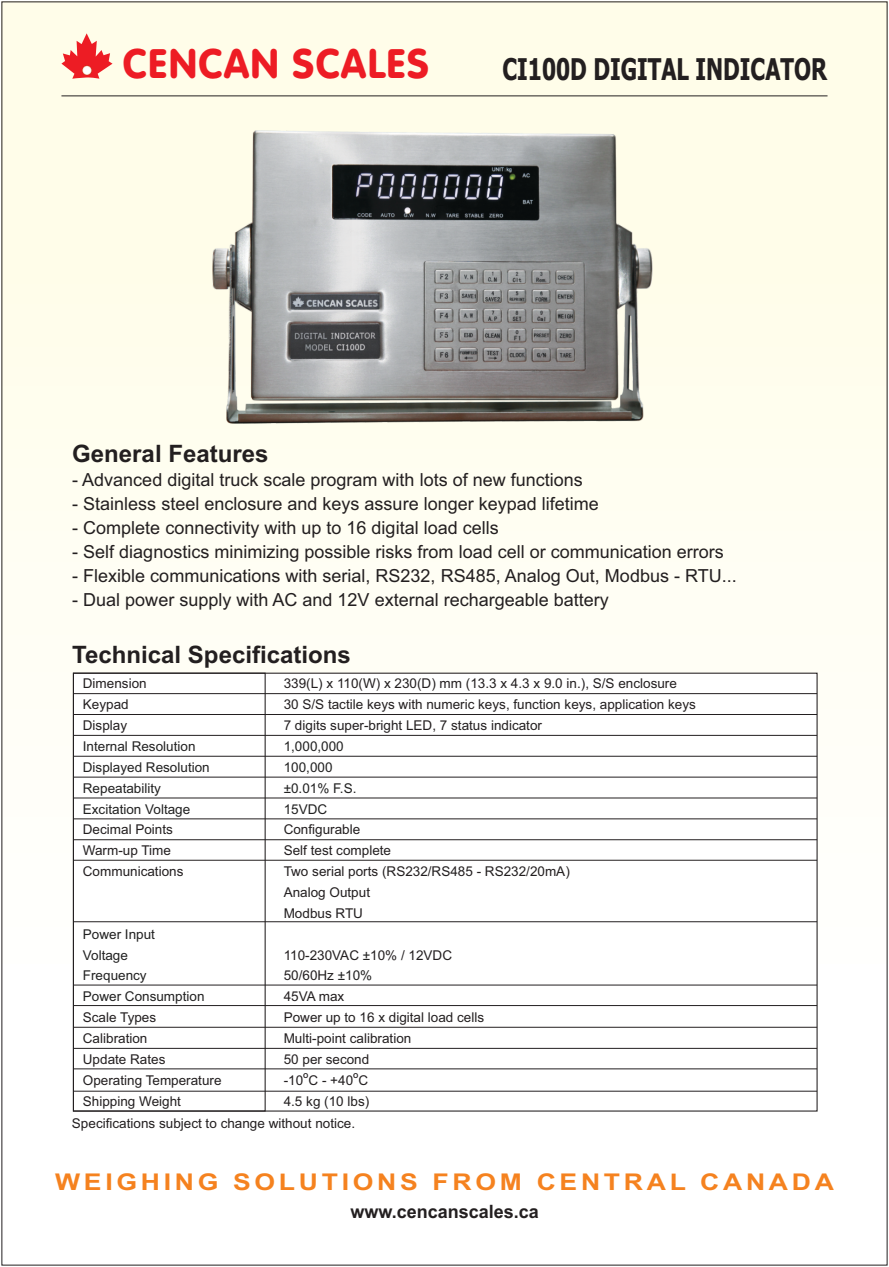
<style>
.page{position:relative;width:889px;height:1267px;background:#fff}
.page>*{position:absolute;margin:0;border:0;box-sizing:border-box;transform-origin:0 0}
.t1{font:500 43.35px "Vn Vogue";color:#ed1c24}
.t2{font:700 30px "Tahoma";color:#231f20;scale:.74 1}
.t3{font:700 24px "Arial";color:#231f20}
.t4{font:700 23.1px "Arial";letter-spacing:.14em;color:#f5821f;scale:1.15 1}
.t5{font:700 18.45px "Arial";color:#231f20}
.t6{font:18px "Arial";color:#231f20}
.t7{font:13.5px/20.9px "Arial";color:#231f20}
.t8{font:13.5px/20.9px "Arial";color:#212121}
.t9{font:700 6.75px "Arial";color:#231f20}
.s1{color:#212121}
</style>
<div class="page">
<div style="left:2px;top:2px;width:884px;height:1263px;background:linear-gradient(to right,#fffef3,#fffef2)"></div>
<svg style="left:61px;top:33px;width:51px;height:46px;background:#f58e87"></svg>
<div style="left:83px;top:66px;width:8px;height:9px;background:#f4d6ca;border-radius:50%"></div>
<div style="left:83px;top:66px;width:8px;height:8px;background:#f8e7e1;border-radius:50%"></div>
<div style="left:83px;top:67px;width:8px;height:7px;background:#fff;border-radius:50%"></div>
<hr style="left:61px;top:95px;width:766px;height:1px;background:#231f20">
<img style="left:212px;top:131px;width:440px;height:293px">
<svg style="left:72px;top:672px;width:745px;height:440px"></svg>
<div style="left:73px;top:672px;width:192px;height:439px;border:1px solid #231f20"></div>
<hr style="left:73px;top:693px;width:743px;height:1px;background:#231f20">
<svg style="left:73px;top:714px;width:744px;height:1px"></svg>
<svg style="left:73px;top:734px;width:744px;height:2px"></svg>
<svg style="left:73px;top:755px;width:744px;height:2px"></svg>
<svg style="left:73px;top:776px;width:744px;height:2px"></svg>
<svg style="left:73px;top:797px;width:744px;height:1px"></svg>
<svg style="left:73px;top:818px;width:744px;height:1px"></svg>
<svg style="left:73px;top:839px;width:744px;height:1px"></svg>
<svg style="left:73px;top:859px;width:744px;height:2px"></svg>
<svg style="left:73px;top:921px;width:744px;height:1px"></svg>
<svg style="left:73px;top:984px;width:744px;height:1px"></svg>
<svg style="left:73px;top:1004px;width:744px;height:2px"></svg>
<svg style="left:73px;top:1026px;width:744px;height:2px"></svg>
<svg style="left:73px;top:1047px;width:744px;height:2px"></svg>
<svg style="left:73px;top:1068px;width:744px;height:1px"></svg>
<svg style="left:73px;top:1090px;width:744px;height:2px"></svg>
<h1 class="t1" style="left:122px;top:46px;width:309px">CENCAN SCALES</h1>
<h2 class="t2" style="left:502px;top:57px;width:440px">CI100D DIGITAL INDICATOR</h2>
<h3 class="t3" style="left:72px;top:445px;width:198px">General Features</h3>
<h3 class="t6" style="left:72px;top:473px;width:512px">- Advanced digital truck scale program with lots of new functions</h3>
<h3 class="t6" style="left:72px;top:497px;width:528px">- Stainless steel enclosure and keys assure longer keypad lifetime</h3>
<h3 class="t6" style="left:72px;top:521px;width:428px">- Complete connectivity with up to 16 digital load cells</h3>
<h3 class="t6" style="left:72px;top:545px;width:653px">- Self diagnostics minimizing possible risks from load cell or communication errors</h3>
<h3 class="t6" style="left:72px;top:569px;width:665px">- Flexible communications with serial, RS232, RS485, Analog Out, Modbus - RTU...</h3>
<h3 class="t6" style="left:72px;top:593px;width:538px">- Dual power supply with AC and 12V external rechargeable battery</h3>
<h3 class="t3" style="left:72px;top:645px;width:280px">Technical Specifications</h3>
<p class="t7" style="left:83px;top:674px;width:65px">Dimension<br>Keypad<br>Display</p>
<p class="t8" style="left:83px;top:737px;width:128px">Internal Resolution<br>Displayed Resolution<br>Repeatability<br>Excitation Voltage</p>
<p class="t7" style="left:83px;top:820px;width:102px">Decimal Points<br>Warm-up Time<br>Communications</p>
<p class="t8" style="left:83px;top:925px;width:123px">Power Input<br>Voltage<br>Frequency<br>Power Consumption</p>
<p class="t7" style="left:83px;top:1008px;width:140px">Scale Types<br>Calibration<br>Update Rates<br>Operating Temperature<br>Shipping Weight</p>
<p class="t7" style="left:283px;top:674px;width:413px">339(L) x 110(W) x 230(D) mm (13.3 x 4.3 x 9.0 in.), S/S enclosure<br>30 S/S tactile keys with numeric keys, function keys, application keys<br>7 digits super-bright LED, 7 status indicator</p>
<p class="t8" style="left:283px;top:737px;width:74px">1,000,000<br>100,000 ±0.01% F.S.<br>15VDC</p>
<p class="t7" style="left:283px;top:820px;width:287px">Configurable<br>Self test complete<br>Two serial ports (RS232/RS485 - RS232/20mA)<br>Analog Output<br>Modbus RTU</p>
<p class="t7" style="left:283px;top:945px;width:202px">110-230VAC <span class="s1">±</span>10% / 12VDC<br>50/60Hz <span class="s1">±10%<br></span>45VA max<br>Power up to 16 x digital load cells<br>Multi-point calibration<br>50 per second</p>
<p class="t9" style="left:303px;top:1073px;width:7px">O</p>
<p class="t9" style="left:353px;top:1073px;width:7px">O</p>
<p class="t7" style="left:283px;top:1070px;width:87px">-10 C - +40 C<br>4.5 kg (10 lbs)</p>
<p class="t7" style="left:72px;top:1114px;width:284px">Specifications subject to change without notice.</p>
<h3 class="t4" style="left:55px;top:1173px;width:678px">WEIGHING SOLUTIONS FROM CENTRAL CANADA</h3>
<h3 class="t5" style="left:350px;top:1205px;width:190px">www.cencanscales.ca</h3>
</div>
